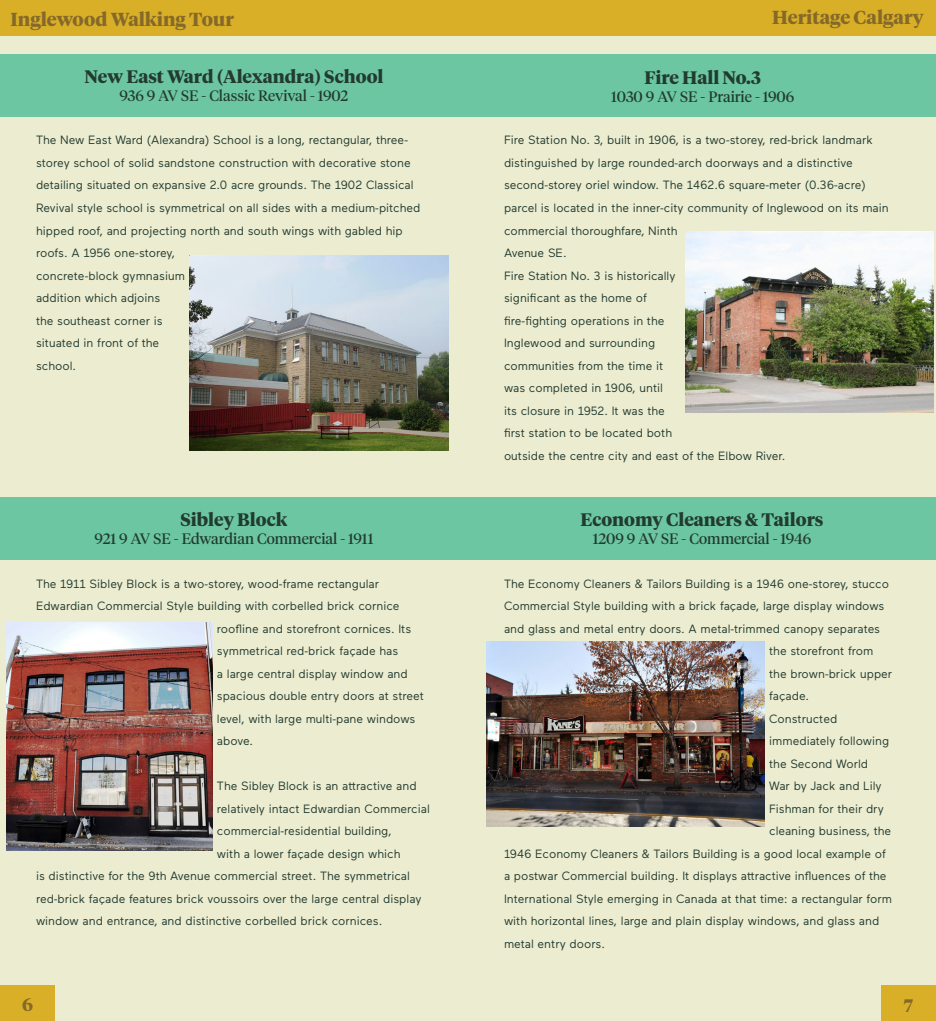
<style>
.page{position:relative;width:936px;height:1021px;background:#fff}
.page>*{position:absolute;margin:0;border:0;box-sizing:border-box;transform-origin:0 0}
.t1{font:700 18.75px "Tiempos Headline";color:#85692a}
.t2{font:700 18px "Tiempos Headline";color:#223b30}
.t3{font:700 18px "Tiempos Headline";color:#85692a}
.t4{font:15px "Tiempos Headline";color:#223b30}
.t5{font:12px/22.5px "Maax";color:#223b30}
</style>
<div class="page">
<div style="left:0;top:0;width:468px;height:1020px;background:#ececd0"></div>
<div style="left:468px;top:0;width:467px;height:1020px;background:#ececd0"></div>
<div style="left:880px;top:984px;width:55px;height:36px;background:#d9af27"></div>
<div style="left:0;top:984px;width:55px;height:36px;background:#d9af27"></div>
<div style="left:0;top:0;width:468px;height:36px;background:#d9af27"></div>
<div style="left:468px;top:0;width:467px;height:36px;background:#d9af27"></div>
<div style="left:0;top:54px;width:468px;height:63px;background:#6cc6a2"></div>
<div style="left:0;top:497px;width:468px;height:63px;background:#6cc6a2"></div>
<img style="left:190px;top:255px;width:258px;height:195px">
<img style="left:7px;top:623px;width:206px;height:227px">
<div style="left:468px;top:54px;width:467px;height:63px;background:#6cc6a2"></div>
<div style="left:468px;top:497px;width:467px;height:63px;background:#6cc6a2"></div>
<img style="left:686px;top:231px;width:247px;height:181px">
<img style="left:486px;top:641px;width:279px;height:185px">
<h1 class="t1" style="left:11px;top:6px;width:225px">Inglewood Walking Tour</h1>
<h1 class="t1" style="left:772px;top:5px;width:153px">Heritage Calgary</h1>
<p class="t2" style="left:84px;top:64px;width:300px">New East Ward (Alexandra) School</p>
<p class="t4" style="left:120px;top:85px;width:230px">936 9 AV SE - Classic Revival - 1902</p>
<p class="t5" style="left:36px;top:128px;width:386px">The New East Ward (Alexandra) School is a long, rectangular, three&shy;storey school of solid sandstone construction with decorative stone detailing situated on expansive 2.0 acre grounds. The 1902 Classical Revival style school is symmetrical on all sides with a medium-pitched hipped roof, and projecting north and south wings with gabled hip roofs. A 1956 one-storey,<br>concrete-block gymnasium<br>addition which adjoins<br>the southeast corner is<br>situated in front of the<br>school.</p>
<p class="t2" style="left:180px;top:507px;width:108px">Sibley Block</p>
<p class="t4" style="left:95px;top:528px;width:280px">921 9 AV SE - Edwardian Commercial - 1911</p>
<p class="t5" style="left:36px;top:571px;width:344px">The 1911 Sibley Block is a two-storey, wood-frame rectangular</p>
<p class="t5" style="left:36px;top:594px;width:365px">Edwardian Commercial Style building with corbelled brick cornice</p>
<p class="t5" style="left:217px;top:616px;width:196px">roofline and storefront cornices. Its</p>
<p class="t5" style="left:217px;top:639px;width:183px">symmetrical red-brick façade has</p>
<p class="t5" style="left:217px;top:661px;width:192px">a large central display window and</p>
<p class="t5" style="left:217px;top:684px;width:208px">spacious double entry doors at street</p>
<p class="t5" style="left:217px;top:706px;width:200px">level, with large multi-pane windows</p>
<p class="t5" style="left:217px;top:729px;width:38px">above.</p>
<p class="t5" style="left:217px;top:774px;width:201px">The Sibley Block is an attractive and</p>
<p class="t5" style="left:217px;top:796px;width:214px">relatively intact Edwardian Commercial</p>
<p class="t5" style="left:217px;top:819px;width:176px">commercial-residential building,</p>
<p class="t5" style="left:217px;top:841px;width:185px">with a lower façade design which</p>
<p class="t5" style="left:36px;top:864px;width:375px">is distinctive for the 9th Avenue commercial street. The symmetrical</p>
<p class="t5" style="left:36px;top:886px;width:387px">red-brick façade features brick voussoirs over the large central display</p>
<p class="t5" style="left:36px;top:909px;width:348px">window and entrance, and distinctive corbelled brick cornices.</p>
<p class="t2" style="left:644px;top:65px;width:118px">Fire Hall No.3</p>
<p class="t4" style="left:611px;top:86px;width:185px">1030 9 AV SE - Prairie - 1906</p>
<p class="t5" style="left:504px;top:128px;width:386px">Fire Station No. 3, built in 1906, is a two-storey, red-brick landmark distinguished by large rounded-arch doorways and a distinctive second-storey oriel window. The 1462.6 square-meter (0.36-acre) parcel is located in the inner-city community of Inglewood on its main commercial thoroughfare, Ninth<br>Avenue SE.</p>
<p class="t5" style="left:504px;top:263px;width:283px">Fire Station No. 3 is historically<br>significant as the home of<br>fire-fighting operations in the<br>Inglewood and surrounding<br>communities from the time it<br>was completed in 1906, until<br>its closure in 1952. It was the<br>first station to be located both<br>outside the centre city and east of the Elbow River.</p>
<p class="t2" style="left:580px;top:507px;width:244px">Economy Cleaners &amp; Tailors</p>
<p class="t4" style="left:592px;top:528px;width:220px">1209 9 AV SE - Commercial - 1946</p>
<p class="t5" style="left:504px;top:571px;width:386px">The Economy Cleaners &amp; Tailors Building is a 1946 one-storey, stucco</p>
<p class="t5" style="left:504px;top:594px;width:382px">Commercial Style building with a brick façade, large display windows</p>
<p class="t5" style="left:504px;top:616px;width:377px">and glass and metal entry doors. A metal-trimmed canopy separates</p>
<p class="t5" style="left:769px;top:639px;width:106px">the storefront from</p>
<p class="t5" style="left:769px;top:661px;width:125px">the brown-brick upper</p>
<p class="t5" style="left:769px;top:684px;width:41px">façade.</p>
<p class="t5" style="left:769px;top:706px;width:70px">Constructed</p>
<p class="t5" style="left:769px;top:729px;width:121px">immediately following</p>
<p class="t5" style="left:769px;top:751px;width:100px">the Second World</p>
<p class="t5" style="left:769px;top:774px;width:114px">War by Jack and Lily</p>
<p class="t5" style="left:769px;top:796px;width:116px">Fishman for their dry</p>
<p class="t5" style="left:769px;top:819px;width:124px">cleaning business, the</p>
<p class="t5" style="left:504px;top:841px;width:383px">1946 Economy Cleaners &amp; Tailors Building is a good local example of</p>
<p class="t5" style="left:504px;top:864px;width:384px">a postwar Commercial building. It displays attractive influences of the</p>
<p class="t5" style="left:504px;top:886px;width:389px">International Style emerging in Canada at that time: a rectangular form</p>
<p class="t5" style="left:504px;top:909px;width:377px">with horizontal lines, large and plain display windows, and glass and</p>
<p class="t5" style="left:504px;top:931px;width:103px">metal entry doors.</p>
<h2 class="t3" style="left:22px;top:992px;width:12px">6</h2>
<h2 class="t3" style="left:903px;top:993px;width:11px">7</h2>
</div>
